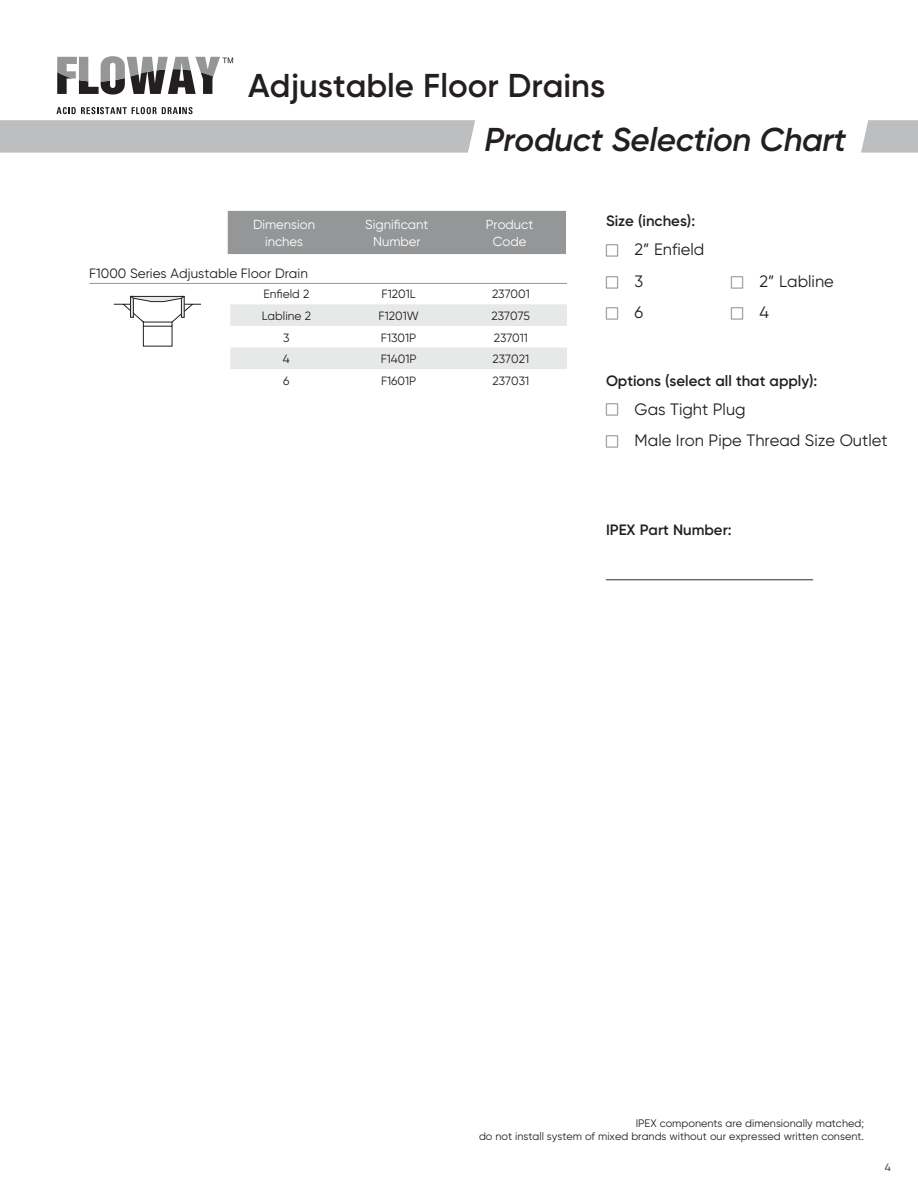
<style>
.page{position:relative;width:918px;height:1188px;background:#fff}
.page>*{position:absolute;margin:0;border:0;box-sizing:border-box;transform-origin:0 0}
.t1{font:italic 600 33px "Gilroy";letter-spacing:-.01em;color:#231f20}
.t2{font:600 33px "Gilroy";color:#231f20}
.t3{font:18px "Helvetica Neue LT Std";color:#231f20}
.t4{font:16.5px/31.5px "Gilroy";color:#231f20}
.t5{font:600 15px "Gilroy";color:#231f20}
.t6{font:13.5px "Gilroy";color:#231f20}
.t7{font:13.2px/16.5px "Gilroy";color:#fff;text-align:center}
.t8{font:12px "Gilroy";color:#231f20}
.t9{font:10.8px/13px "Gilroy";color:#231f20;text-align:right}
.t10{font:10.5px "Gilroy";color:#231f20}
</style>
<div class="page">
<svg style="left:861px;top:120px;width:57px;height:33px;background:#c1c3c5"></svg>
<div style="left:0;top:120px;width:475px;height:33px;background:#bcbec0"></div>
<svg style="left:230px;top:304px;width:337px;height:65px"></svg>
<svg style="left:114px;top:296px;width:87px;height:50px"></svg>
<div style="left:228px;top:211px;width:338px;height:43px;background:#949698"></div>
<hr style="left:89px;top:283px;width:478px;height:1px;background:#949698">
<svg style="left:56px;top:107px;width:137px;height:7px"></svg>
<svg style="left:57px;top:56px;width:176px;height:39px"></svg>
<h1 class="t2" style="left:248px;top:65px;width:358px">Adjustable Floor Drains</h1>
<h1 class="t1" style="left:484px;top:119px;width:363px">Product Selection Chart</h1>
<p class="t7" style="left:253px;top:216px;width:64px">Dimension inches</p>
<p class="t7" style="left:365px;top:216px;width:65px">Significant<br>Number</p>
<p class="t7" style="left:486px;top:216px;width:49px">Product<br>Code</p>
<p class="t6" style="left:89px;top:265px;width:220px">F1000 Series Adjustable Floor Drain</p>
<p class="t8" style="left:263px;top:287px;width:47px">Enfield 2</p>
<p class="t8" style="left:382px;top:287px;width:36px">F1201L</p>
<p class="t8" style="left:492px;top:287px;width:39px">237001</p>
<p class="t8" style="left:262px;top:308px;width:51px">Labline 2</p>
<p class="t8" style="left:379px;top:308px;width:42px">F1201W</p>
<p class="t8" style="left:492px;top:308px;width:40px">237075</p>
<p class="t8" style="left:283px;top:330px;width:8px">3</p>
<p class="t8" style="left:381px;top:330px;width:37px">F1301P</p>
<p class="t8" style="left:494px;top:330px;width:36px">237011</p>
<p class="t8" style="left:283px;top:352px;width:8px">4</p>
<p class="t8" style="left:381px;top:352px;width:37px">F1401P</p>
<p class="t8" style="left:493px;top:352px;width:38px">237021</p>
<p class="t8" style="left:283px;top:373px;width:8px">6</p>
<p class="t8" style="left:381px;top:373px;width:37px">F1601P</p>
<p class="t8" style="left:493px;top:373px;width:38px">237031</p>
<h3 class="t5" style="left:606px;top:212px;width:91px">Size (inches):</h3>
<h3 class="t4" style="left:635px;top:234px;width:71px">2” Enfield<br>3<br>6</h3>
<h3 class="t4" style="left:760px;top:265px;width:76px">2” Labline<br>4</h3>
<h3 class="t5" style="left:606px;top:371px;width:213px">Options (select all that apply):</h3>
<h3 class="t4" style="left:635px;top:393px;width:254px">Gas Tight Plug<br>Male Iron Pipe Thread Size Outlet</h3>
<h3 class="t5" style="left:606px;top:520px;width:127px">IPEX Part Number:</h3>
<h2 class="t3" style="left:606px;top:561px;width:208px">_______________________</h2>
<p class="t9" style="left:479px;top:1116px;width:386px">IPEX components are dimensionally matched;<br>do not install system of mixed brands without our expressed written consent.</p>
<p class="t10" style="left:885px;top:1161px;width:8px">4</p>
</div>
